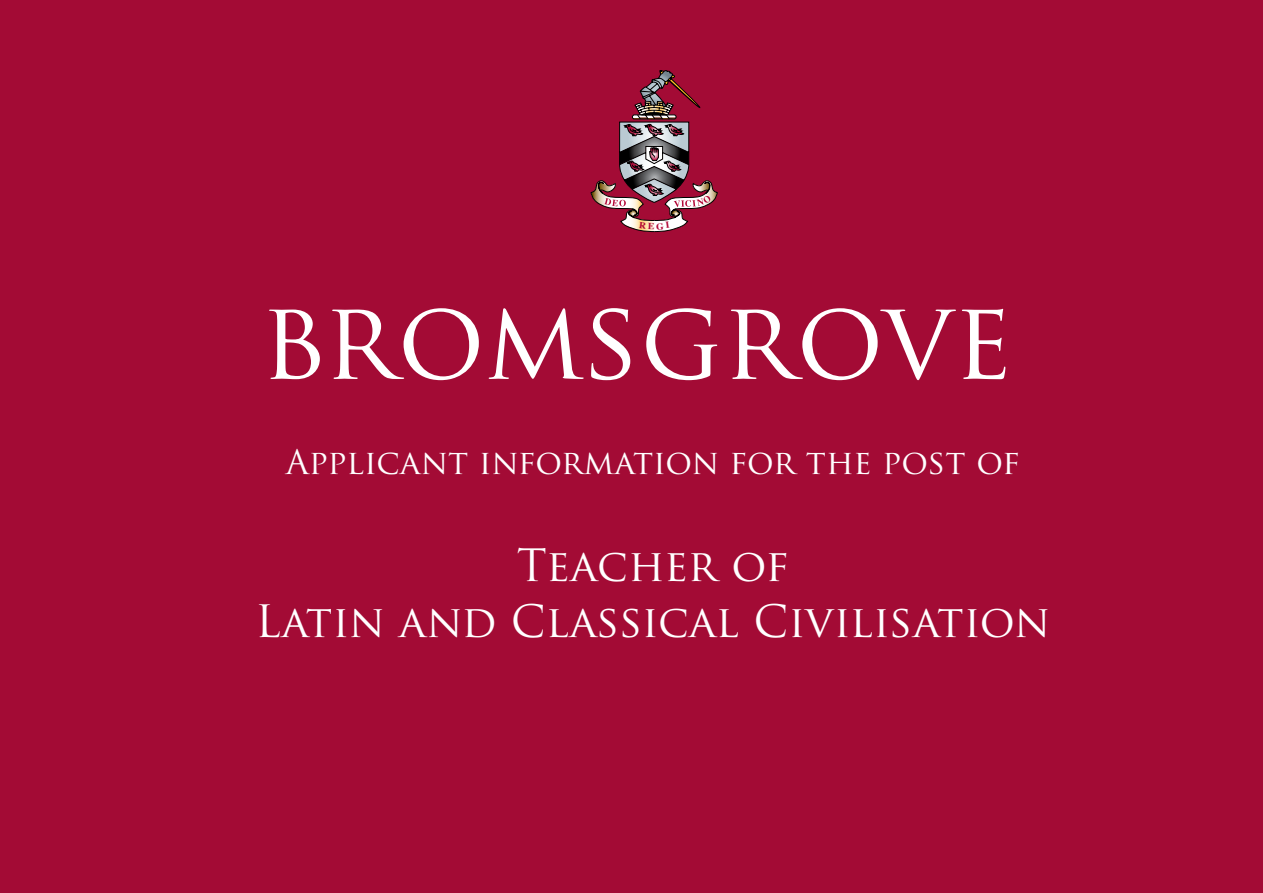
<style>
.page{position:relative;width:1263px;height:893px;background:#a30b35}
.page>*{position:absolute;margin:0;border:0;box-sizing:border-box;transform-origin:0 0}
.t1{font:108px "Trajan Pro";color:#fff}
.t2{font:43.5px/55.5px "Trajan Pro";color:#fff;text-align:center}
.t3{font:33px "Trajan Pro";color:#fff}
</style>
<div class="page">
<svg style="left:590px;top:70px;width:128px;height:162px"></svg>
<h1 class="t1" style="left:260px;top:271px;width:754px">bromsgrove</h1>
<p class="t3" style="left:286px;top:441px;width:736px">Applicant information for the post of</p>
<p class="t2" style="left:255px;top:537px;width:796px">Teacher of<br>Latin and Classical Civilisation</p>
</div>
